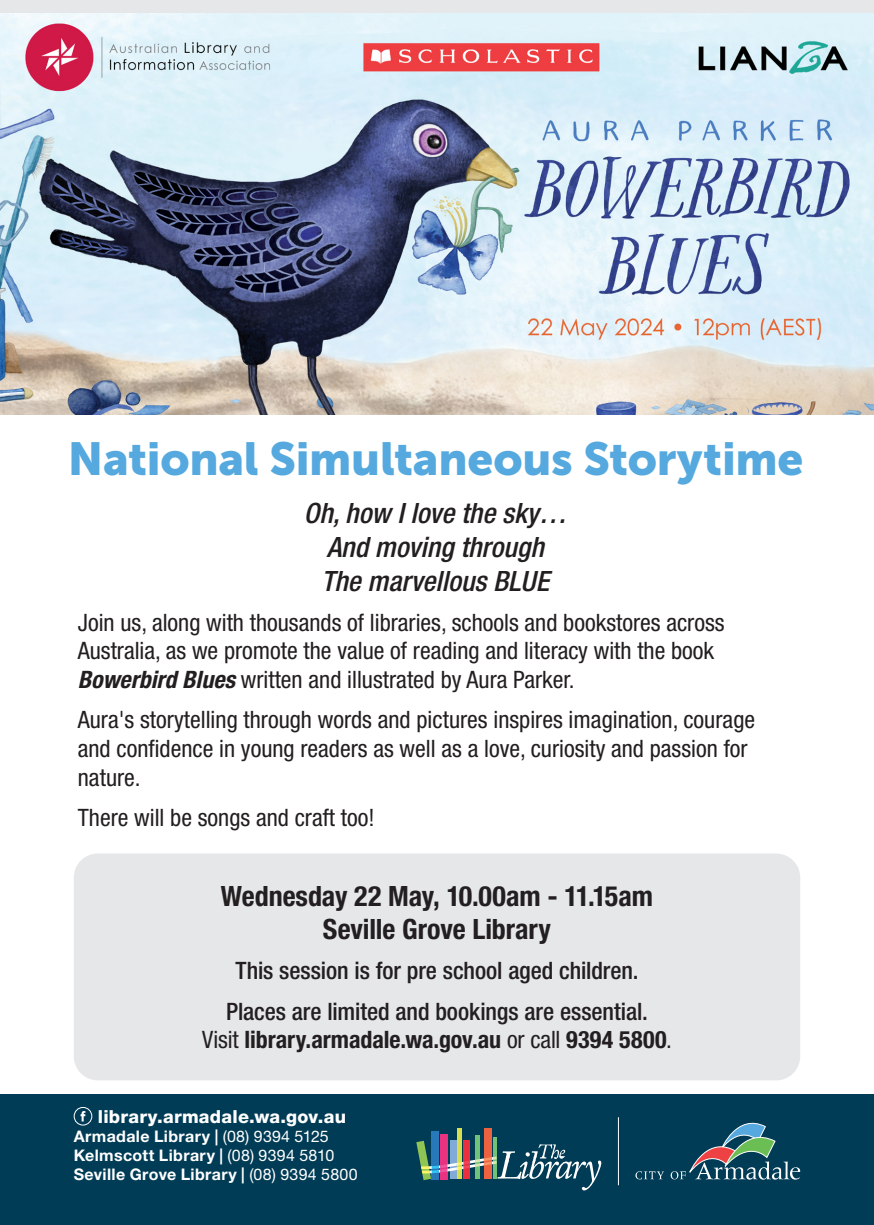
<style>
.page{position:relative;width:874px;height:1225px;background:#fff}
.page>*{position:absolute;margin:0;border:0;box-sizing:border-box;transform-origin:0 0}
.t1{font:46px "Museo Sans 900";letter-spacing:-.005em;color:#55a9de}
.t2{font:italic 500 condensed 28px "Helvetica Neue LT Std";color:#231f20}
.t3{font:700 condensed 28px "Helvetica Neue LT Std";letter-spacing:-.005em;color:#231f20}
.t4{font:condensed 24px/28.8px "Helvetica Neue LT Std";color:#231f20}
.t5{font:500 condensed 24px/28.8px "Helvetica Neue LT Std";letter-spacing:-.005em;color:#231f20;text-align:center}
.t6{font:800 18px "Helvetica Neue LT Std";letter-spacing:.015em;color:#fff}
.t7{font:700 16px/19px "Helvetica Neue LT Std";letter-spacing:.025em;color:#fff}
.s1{font-weight:700;font-style:italic}
.s2{font-weight:400}
.s3{font-weight:700}
</style>
<div class="page">
<div style="left:0;top:1094px;width:873px;height:131px;background:#003c56"></div>
<svg style="left:635px;top:1171px;width:28px;height:8px"></svg>
<svg style="left:670px;top:1123px;width:129px;height:56px"></svg>
<div style="left:457px;top:1127px;width:5px;height:51px;background:#d9df4c"></div>
<div style="left:431px;top:1131px;width:7px;height:49px;background:#2779ba"></div>
<div style="left:440px;top:1134px;width:7px;height:46px;background:#ea3380"></div>
<div style="left:483px;top:1127px;width:8px;height:51px;background:#ed6240"></div>
<svg style="left:475px;top:1135px;width:4px;height:5px"></svg>
<hr style="left:493px;top:1136px;width:3px;height:42px;background:#72c178">
<svg style="left:416px;top:1140px;width:185px;height:50px"></svg>
<hr style="left:617px;top:1117px;width:1px;height:68px;background:#fff">
<div style="left:74px;top:1107px;width:18px;height:18px;border:1px solid #fff;border-radius:50%"></div>
<svg style="left:80px;top:1111px;width:5px;height:10px"></svg>
<div style="left:74px;top:853px;width:725px;height:227px;background:#e6e7e9;border-radius:24px"></div>
<div style="left:0;top:1px;width:873px;height:413px;background:#e6e7e9"></div>
<img style="left:0;top:14px;width:873px;height:400px">
<p class="t1" style="left:68px;top:433px;width:737px">National Simultaneous Storytime</p>
<p class="t2" style="left:303px;top:496px;width:264px">Oh, how I love the sky…</p>
<p class="t2" style="left:326px;top:530px;width:218px">And moving through</p>
<p class="t2" style="left:321px;top:564px;width:229px">The marvellous BLUE</p>
<p class="t4" style="left:78px;top:607px;width:648px">Join us, along with thousands of libraries, schools and bookstores across</p>
<p class="t4" style="left:78px;top:636px;width:637px">Australia, as we promote the value of reading and literacy with the book</p>
<p class="t4" style="left:78px;top:665px;width:498px"><span class="s1">Bowerbird Blues</span> written and illustrated by Aura Parker.</p>
<p class="t4" style="left:78px;top:705px;width:678px">Aura's storytelling through words and pictures inspires imagination, courage and confidence in young readers as well as a love, curiosity and passion for nature.</p>
<p class="t4" style="left:78px;top:803px;width:298px">There will be songs and craft too!</p>
<p class="t3" style="left:221px;top:878px;width:433px">Wednesday 22 May, 10.00am - 11.15am</p>
<p class="t3" style="left:323px;top:912px;width:229px">Seville Grove Library</p>
<p class="t5" style="left:235px;top:956px;width:404px">This session is for pre school aged children.</p>
<p class="t5" style="left:202px;top:996px;width:471px">Places are limited and bookings are essential.<br><span class="s2">Visit</span> <span class="s3">library.armadale.wa.gov.au</span> <span class="s2">or call</span> <span class="s3">9394 5800</span><span class="s2">.</span></p>
<p class="t6" style="left:98px;top:1105px;width:249px">library.armadale.wa.gov.au</p>
<p class="t7" style="left:74px;top:1126px;width:285px">Armadale Library | <span class="s2">(08) 9394 5125<br></span>Kelmscott Library | <span class="s2">(08) 9394 5810<br></span>Seville Grove Library | <span class="s2">(08) 9394 5800</span></p>
</div>
